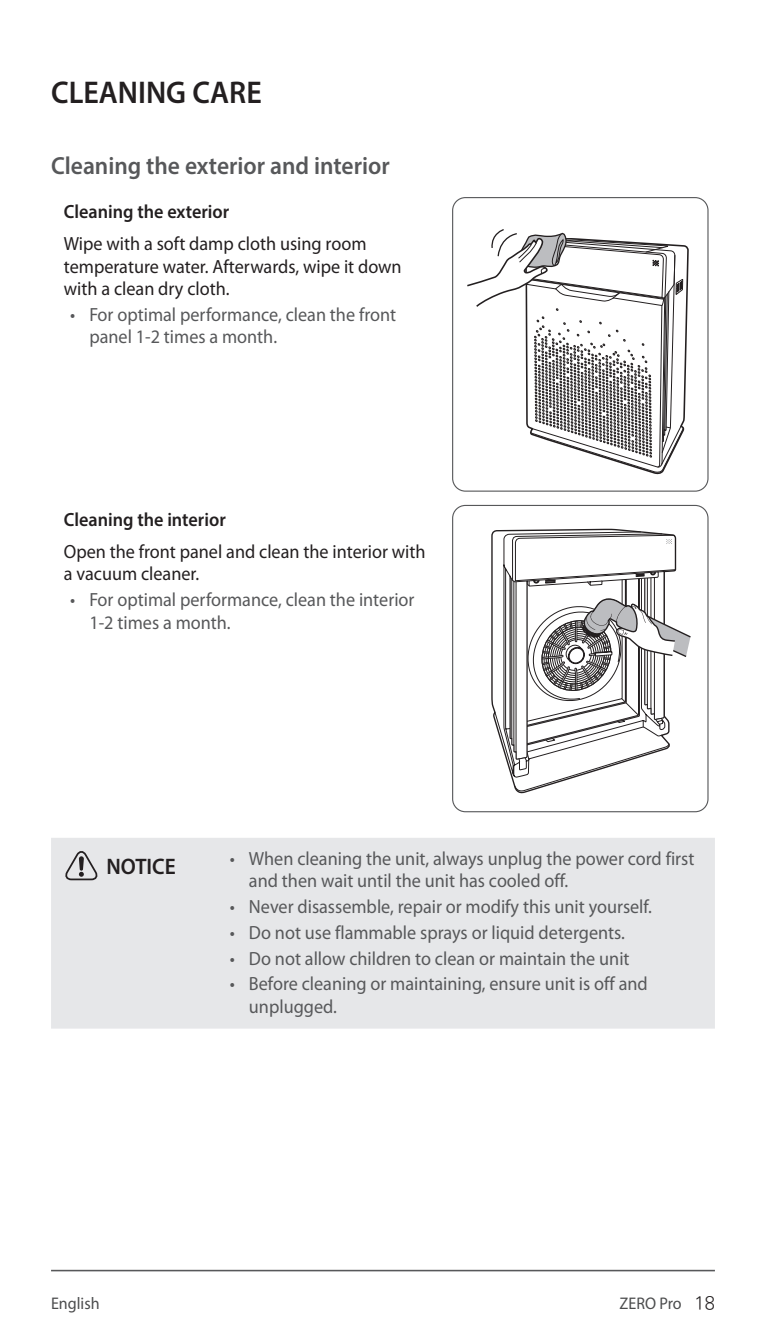
<style>
.page{position:relative;width:766px;height:1340px;background:#fff}
.page>*{position:absolute;margin:0;border:0;box-sizing:border-box;transform-origin:0 0}
.t1{font:600 31.5px "Myriad Pro";color:#231f20;scale:.95 1}
.t2{font:600 24.75px "Myriad Pro";color:#57585a;scale:.95 1}
.t3{font:600 22.5px "Myriad Pro";color:#231f20;scale:.95 1}
.t4{font:19.12px/22.5px "Myriad Pro";color:#57585a;scale:.95 1}
.t5{font:19.12px/22.5px "Myriad Pro";color:#231f20;scale:.95 1}
.t6{font:600 19.12px "Myriad Pro";color:#231f20;scale:.95 1}
.t7{font:16.88px "Myriad Pro";color:#4b4c4d;scale:.95 1}
.s1{font-family:"Ko Pub Dotum";font-weight:300;font-size:18px;color:#231f20}
</style>
<div class="page">
<hr style="left:51px;top:1269px;width:663px;height:2px;background:#57585a">
<svg style="left:467px;top:229px;width:222px;height:246px"></svg>
<div style="left:452px;top:197px;width:256px;height:294px;border:1px solid #57585a;border-radius:13px"></div>
<svg style="left:491px;top:528px;width:186px;height:266px"></svg>
<svg style="left:494px;top:531px;width:182px;height:246px"></svg>
<svg style="left:666px;top:539px;width:5px;height:5px"></svg>
<svg style="left:509px;top:571px;width:182px;height:221px"></svg>
<div style="left:452px;top:505px;width:256px;height:307px;border:1px solid #57585a;border-radius:13px"></div>
<div style="left:51px;top:838px;width:663px;height:190px;background:#e6e7e9"></div>
<svg style="left:64px;top:849px;width:34px;height:32px"></svg>
<h1 class="t1" style="left:51px;top:72px;width:223px">CLEANING CARE</h1>
<p class="t2" style="left:51px;top:150px;width:358px">Cleaning the exterior and interior</p>
<p class="t6" style="left:64px;top:199px;width:176px">Cleaning the exterior</p>
<p class="t5" style="left:64px;top:232px;width:357px">Wipe with a soft damp cloth using room temperature water. Afterwards, wipe it down with a clean dry cloth.</p>
<p class="t4" style="left:89px;top:303px;width:324px;text-indent:-19px">• For optimal performance, clean the front panel 1-2 times a month.</p>
<p class="t6" style="left:64px;top:507px;width:172px">Cleaning the interior</p>
<p class="t5" style="left:64px;top:540px;width:382px">Open the front panel and clean the interior with a vacuum cleaner.</p>
<p class="t4" style="left:89px;top:588px;width:344px;text-indent:-19px">• For optimal performance, clean the interior<br>1-2 times a month.</p>
<p class="t3" style="left:106px;top:852px;width:75px">NOTICE</p>
<p class="t4" style="left:249px;top:847px;width:470px;text-indent:-19px">• When cleaning the unit, always unplug the power cord first and then wait until the unit has cooled off.</p>
<p class="t4" style="left:230px;top:895px;width:446px">• Never disassemble, repair or modify this unit yourself.</p>
<p class="t4" style="left:230px;top:920px;width:417px">• Do not use flammable sprays or liquid detergents.</p>
<p class="t4" style="left:230px;top:946px;width:422px">• Do not allow children to clean or maintain the unit</p>
<p class="t4" style="left:249px;top:972px;width:421px;text-indent:-19px">• Before cleaning or maintaining, ensure unit is off and unplugged.</p>
<p class="t7" style="left:51px;top:1293px;width:53px">English</p>
<p class="t7" style="left:619px;top:1293px;width:102px">ZERO Pro <span class="s1">18</span></p>
</div>
